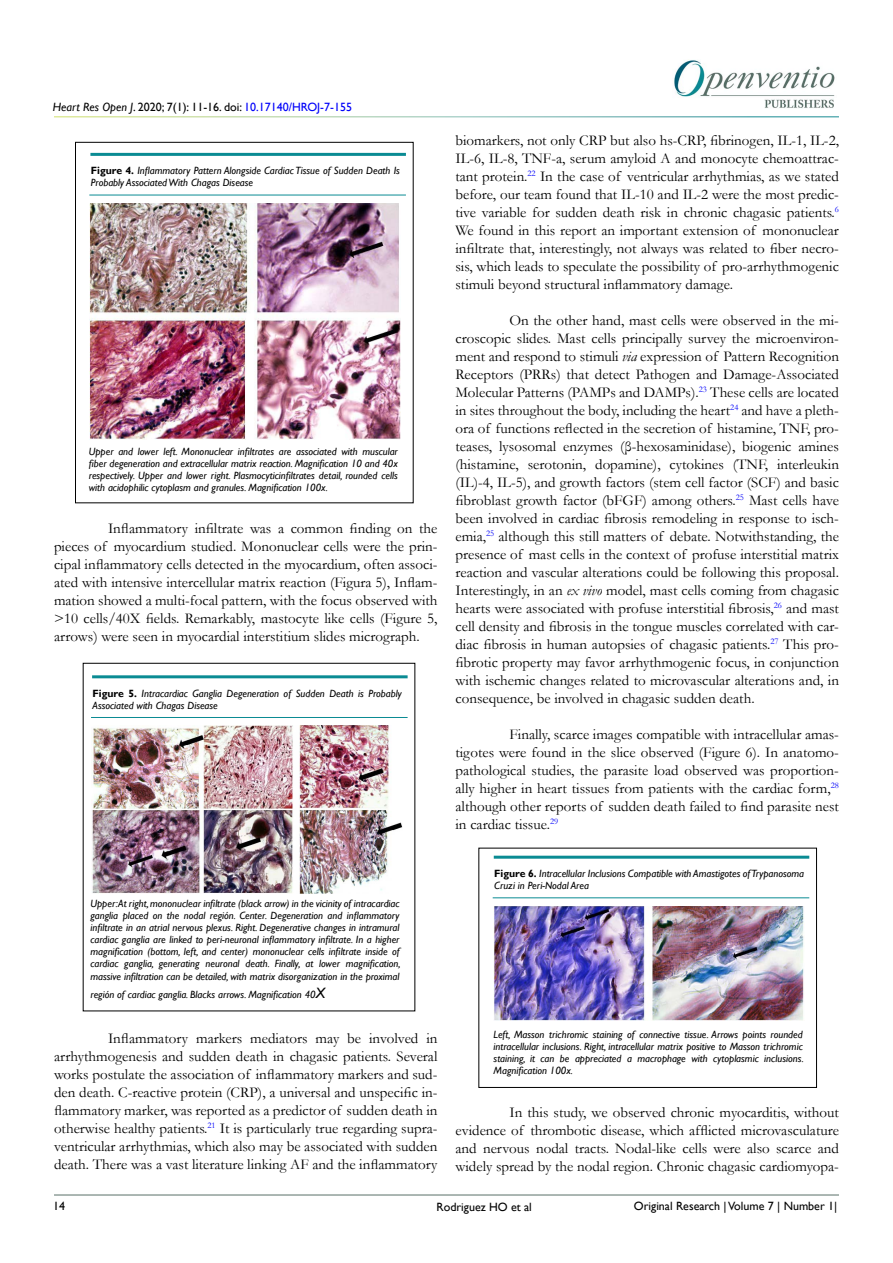
<style>
.page{position:relative;width:893px;height:1263px;background:#fff}
.page>*{position:absolute;margin:0;border:0;box-sizing:border-box;transform-origin:0 0}
.t1{font:15px/18px "Garamond";color:#000;text-align:justify}
.t2{font:12px "Gill Sans";color:#000}
.t3{font:italic 10.5px/12.1px "Gill Sans";color:#000}
.s1{font-style:italic}
.s2{color:#0000fa}
.s3{font-weight:700;font-style:normal}
.s4{font-size:15px}
</style>
<div class="page">
<img style="left:674px;top:60px;width:161px;height:48px">
<hr style="left:54px;top:1194px;width:785px;height:1px;background:#597068">
<hr style="left:92px;top:675px;width:316px;height:3px;background:#0a8b93">
<img style="left:91px;top:726px;width:311px;height:167px">
<hr style="left:91px;top:717px;width:317px;height:1px;background:#0a8b93">
<div style="left:479px;top:848px;width:338px;height:240px;border:1px solid #000"></div>
<hr style="left:494px;top:856px;width:315px;height:3px;background:#0a8b93">
<img style="left:493px;top:906px;width:311px;height:114px">
<hr style="left:493px;top:897px;width:316px;height:1px;background:#0a8b93">
<div style="left:75px;top:142px;width:338px;height:361px;border:1px solid #000"></div>
<hr style="left:90px;top:153px;width:316px;height:3px;background:#0a8b93">
<img style="left:90px;top:204px;width:311px;height:235px">
<hr style="left:89px;top:195px;width:317px;height:1px;background:#0a8b93">
<p class="t2" style="left:53px;top:100px;width:301px"><span class="s1">Heart Res Open J</span>. 2020; 7(1): 11-16. doi: <span class="s2">10.17140/HROJ-7-155</span></p>
<p class="t3" style="left:91px;top:165px;width:311px"><span class="s3">Figure 4.</span> Inflammatory Pattern Alongside Cardiac Tissue of Sudden Death Is<br>Probably Associated With Chagas Disease</p>
<p class="t3" style="left:89px;top:446px;width:311px;text-align:justify">Upper and lower left. Mononuclear infiltrates are associated with muscular fiber degeneration and extracellular matrix reaction. Magnification 10 and 40x respectively. Upper and lower right. Plasmocyticinfiltrates detail, rounded cells with acidophilic cytoplasm and granules. Magnification 100x.</p>
<p class="t1" style="left:54px;top:519px;width:385px;text-indent:54px">Inflammatory infiltrate was a common finding on the pieces of myocardium studied. Mononuclear cells were the prin&shy;cipal inflammatory cells detected in the myocardium, often associ&shy;ated with intensive intercellular matrix reaction (Figura 5), Inflam&shy;mation showed a multi-focal pattern, with the focus observed with &gt;10 cells/40X fields. Remarkably, mastocyte like cells (Figure 5, arrows) were seen in myocardial interstitium slides micrograph.</p>
<p class="t3" style="left:93px;top:687px;width:311px"><span class="s3">Figure 5.</span> Intracardiac Ganglia Degeneration of Sudden Death is Probably<br>Associated with Chagas Disease</p>
<p class="t3" style="left:90px;top:897px;width:312px;text-align:justify">Upper:At right, mononuclear infiltrate (black arrow) in the vicinity of intracardiac ganglia placed on the nodal región. Center. Degeneration and inflammatory infiltrate in an atrial nervous plexus. Right. Degenerative changes in intramural cardiac ganglia are linked to peri-neuronal inflammatory infiltrate. In a higher magnification (bottom, left, and center) mononuclear cells infiltrate inside of cardiac ganglia, generating neuronal death. Finally, at lower magnification, massive infiltration can be detailed, with matrix disorganization in the proximal</p>
<p class="t3" style="left:90px;top:988px;width:237px">región of cardiac ganglia. Blacks arrows. Magnification 40<span class="s4">X</span></p>
<p class="t1" style="left:54px;top:1029px;width:385px;text-indent:54px">Inflammatory markers mediators may be involved in arrhythmogenesis and sudden death in chagasic patients. Several works postulate the association of inflammatory markers and sud&shy;den death. C-reactive protein (CRP), a universal and unspecific in&shy;flammatory marker, was reported as a predictor of sudden death in otherwise healthy patients.<sup>21</sup> It is particularly true regarding supra&shy;ventricular arrhythmias, which also may be associated with sudden death. There was a vast literature linking AF and the inflammatory</p>
<p class="t1" style="left:455px;top:130px;width:385px">biomarkers, not only CRP but also hs-CRP, fibrinogen, IL-1, IL-2, IL-6, IL-8, TNF-a, serum amyloid A and monocyte chemoattrac&shy;tant protein.<sup>22</sup> In the case of ventricular arrhythmias, as we stated before, our team found that IL-10 and IL-2 were the most predic&shy;tive variable for sudden death risk in chronic chagasic patients.<sup>6<br></sup>We found in this report an important extension of mononuclear infiltrate that, interestingly, not always was related to fiber necro&shy;sis, which leads to speculate the possibility of pro-arrhythmogenic stimuli beyond structural inflammatory damage.</p>
<p class="t1" style="left:455px;top:310px;width:385px;text-indent:54px">On the other hand, mast cells were observed in the mi&shy;croscopic slides. Mast cells principally survey the microenviron&shy;ment and respond to stimuli <span class="s1">via</span> expression of Pattern Recognition Receptors (PRRs) that detect Pathogen and Damage-Associated Molecular Patterns (PAMPs and DAMPs).<sup>23</sup> These cells are located in sites throughout the body, including the heart<sup>24</sup> and have a pleth&shy;ora of functions reflected in the secretion of histamine, TNF, pro&shy;teases, lysosomal enzymes (β-hexosaminidase), biogenic amines (histamine, serotonin, dopamine), cytokines (TNF, interleukin (IL)-4, IL-5), and growth factors (stem cell factor (SCF) and basic fibroblast growth factor (bFGF) among others.<sup>25</sup> Mast cells have been involved in cardiac fibrosis remodeling in response to isch&shy;emia,<sup>25</sup> although this still matters of debate. Notwithstanding, the presence of mast cells in the context of profuse interstitial matrix reaction and vascular alterations could be following this proposal.<br>Interestingly, in an <span class="s1">ex vivo</span> model, mast cells coming from chagasic hearts were associated with profuse interstitial fibrosis,<sup>26</sup> and mast cell density and fibrosis in the tongue muscles correlated with car&shy;diac fibrosis in human autopsies of chagasic patients.<sup>27</sup> This pro&shy;fibrotic property may favor arrhythmogenic focus, in conjunction with ischemic changes related to microvascular alterations and, in consequence, be involved in chagasic sudden death.</p>
<p class="t1" style="left:455px;top:724px;width:385px;text-indent:54px">Finally, scarce images compatible with intracellular amas&shy;tigotes were found in the slice observed (Figure 6). In anatomo&shy;pathological studies, the parasite load observed was proportion&shy;ally higher in heart tissues from patients with the cardiac form,<sup>28 </sup>although other reports of sudden death failed to find parasite nest in cardiac tissue.<sup>29</sup></p>
<p class="t3" style="left:494px;top:868px;width:311px"><span class="s3">Figure 6.</span> Intracellular Inclusions Compatible with Amastigotes of Trypanosoma<br>Cruzi in Peri-Nodal Area</p>
<p class="t3" style="left:494px;top:1028px;width:312px;text-align:justify">Left, Masson trichromic staining of connective tissue. Arrows points rounded intracellular inclusions. Right, intracellular matrix positive to Masson trichromic staining, it can be appreciated a macrophage with cytoplasmic inclusions.<br>Magnification 100x.</p>
<p class="t1" style="left:455px;top:1102px;width:385px;text-indent:54px">In this study, we observed chronic myocarditis, without evidence of thrombotic disease, which afflicted microvasculature and nervous nodal tracts. Nodal-like cells were also scarce and widely spread by the nodal region. Chronic chagasic cardiomyopa-</p>
<p class="t2" style="left:53px;top:1199px;width:13px">14</p>
<p class="t2" style="left:634px;top:1199px;width:205px">Original Research | Volume 7 | Number 1|</p>
<p class="t2" style="left:436px;top:1200px;width:97px">Rodriguez HO et al</p>
</div>
